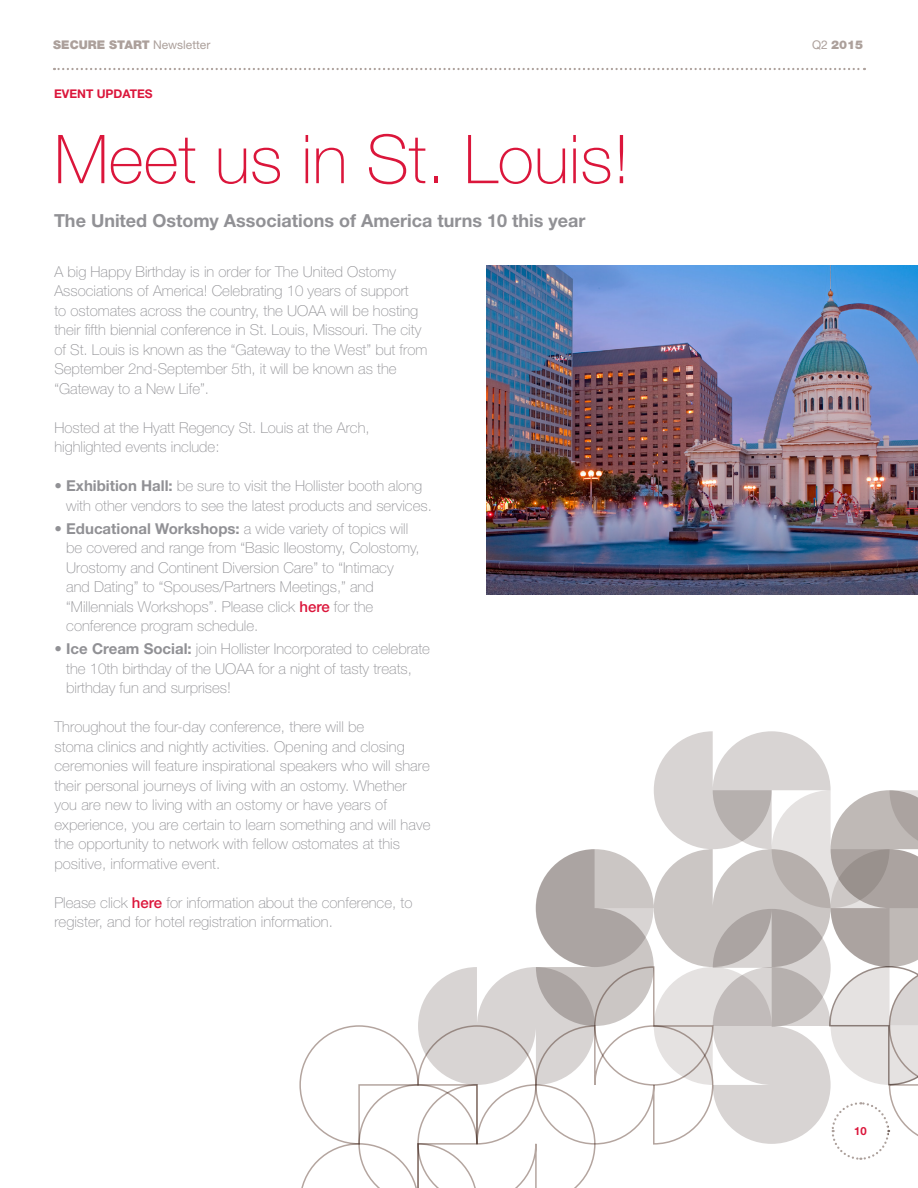
<style>
.page{position:relative;width:918px;height:1188px;background:#fff}
.page>*{position:absolute;margin:0;border:0;box-sizing:border-box;transform-origin:0 0}
.t1{font:100 67.5px "Helvetica Neue LT Std";color:#db163b}
.t2{font:700 18px "Helvetica Neue LT Std";color:#919195}
.t3{font:100 15px/19.5px "Helvetica Neue LT Std";color:#919195}
.t4{font:900 12px "Helvetica Neue LT Std";color:#aca09b}
.t5{font:700 12px "Helvetica Neue LT Std";color:#db163b}
.t6{font:700 11.25px "Helvetica Neue LT Std";color:#db163b}
.s1{font-weight:400}
.s2{font-weight:700}
.s3{font-weight:500;color:#db163b}
</style>
<div class="page">
<svg style="left:54px;top:68px;width:811px;height:2px"></svg>
<img style="left:487px;top:266px;width:431px;height:329px">
<svg style="left:299px;top:731px;width:619px;height:457px"></svg>
<p class="t4" style="left:53px;top:38px;width:159px">SECURE START <span class="s1">Newsletter</span></p>
<p class="t4" style="left:812px;top:38px;width:53px"><span class="s1">Q2</span> 2015</p>
<p class="t5" style="left:54px;top:87px;width:100px">EVENT UPDATES</p>
<h1 class="t1" style="left:54px;top:121px;width:578px">Meet us in St. Louis!</h1>
<p class="t2" style="left:54px;top:210px;width:533px">The United Ostomy Associations of America turns 10 this year</p>
<p class="t3" style="left:54px;top:261px;width:374px">A big Happy Birthday is in order for The United Ostomy Associations of America! Celebrating 10 years of support<br>to ostomates across the country, the UOAA will be hosting their fifth biennial conference in St. Louis, Missouri. The city of St. Louis is known as the “Gateway to the West” but from September 2nd-September 5th, it will be known as the “Gateway to a New Life”.</p>
<p class="t3" style="left:54px;top:417px;width:317px">Hosted at the Hyatt Regency St. Louis at the Arch, highlighted events include:</p>
<p class="t3" style="left:66px;top:476px;width:367px;text-indent:-12px">• <span class="s2">Exhibition Hall:</span> be sure to visit the Hollister booth along with other vendors to see the latest products and services.</p>
<p class="t3" style="left:66px;top:518px;width:355px;text-indent:-12px">• <span class="s2">Educational Workshops:</span> a wide variety of topics will be covered and range from “Basic Ileostomy, Colostomy, Urostomy and Continent Diversion Care” to “Intimacy and Dating” to “Spouses/Partners Meetings,” and “Millennials Workshops”. Please click <span class="s3">here</span> for the conference program schedule.</p>
<p class="t3" style="left:66px;top:639px;width:365px;text-indent:-12px">• <span class="s2">Ice Cream Social:</span> join Hollister Incorporated to celebrate the 10th birthday of the UOAA for a night of tasty treats, birthday fun and surprises!</p>
<p class="t3" style="left:54px;top:717px;width:378px">Throughout the four-day conference, there will be<br>stoma clinics and nightly activities. Opening and closing ceremonies will feature inspirational speakers who will share their personal journeys of living with an ostomy. Whether you are new to living with an ostomy or have years of experience, you are certain to learn something and will have the opportunity to network with fellow ostomates at this positive, informative event.</p>
<p class="t3" style="left:54px;top:892px;width:360px">Please click <span class="s3">here</span> for information about the conference, to register, and for hotel registration information.</p>
<p class="t6" style="left:854px;top:1124px;width:14px">10</p>
</div>
